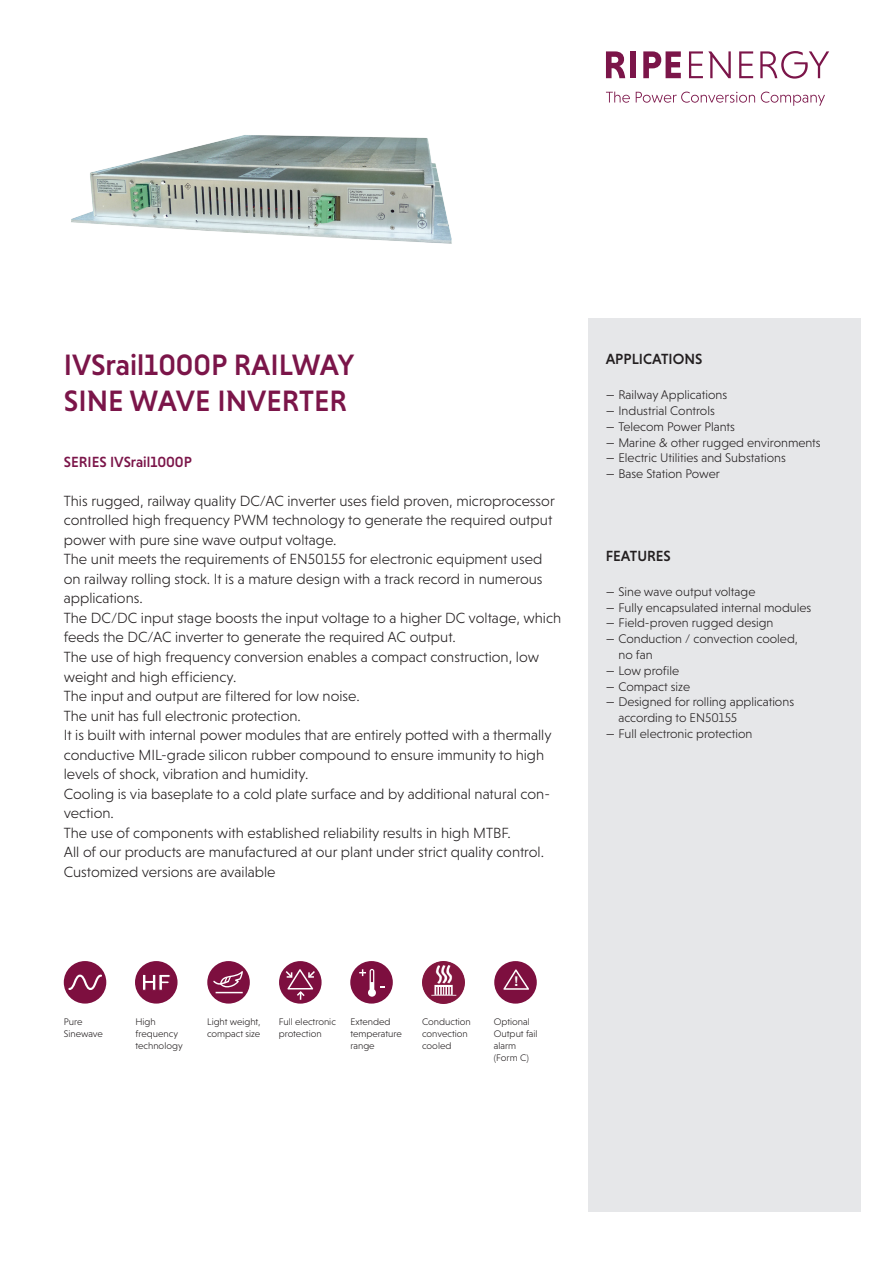
<style>
.page{position:relative;width:893px;height:1263px;background:#fff}
.page>*{position:absolute;margin:0;border:0;box-sizing:border-box;transform-origin:0 0}
.t1{font:500 30px "Niveau Grotesk";color:#7b1549}
.t2{font:300 15px/19.5px "Niveau Grotesk";color:#231f20}
.t3{font:500 15px "Niveau Grotesk";color:#231f20}
.t4{font:500 15px "Niveau Grotesk";color:#7b1549}
.t5{font:700 13.5px "Helvetica Neue";color:#fff}
.t6{font:300 12.75px/15.8px "Niveau Grotesk";color:#231f20}
.t7{font:300 9.75px/12px "Niveau Grotesk";color:#231f20}
</style>
<div class="page">
<div style="left:588px;top:319px;width:273px;height:893px;background:#e6e7e9"></div>
<svg style="left:606px;top:51px;width:19px;height:27px"></svg>
<div style="left:631px;top:51px;width:5px;height:27px;background:#7b1549"></div>
<svg style="left:643px;top:51px;width:38px;height:27px"></svg>
<svg style="left:689px;top:51px;width:42px;height:27px"></svg>
<svg style="left:739px;top:51px;width:14px;height:27px"></svg>
<svg style="left:760px;top:51px;width:69px;height:28px"></svg>
<svg style="left:606px;top:92px;width:24px;height:11px"></svg>
<svg style="left:636px;top:92px;width:119px;height:11px"></svg>
<svg style="left:761px;top:92px;width:64px;height:14px"></svg>
<div style="left:64px;top:961px;width:42px;height:42px;background:#7d0f3f;border-radius:50%"></div>
<svg style="left:68px;top:974px;width:34px;height:16px"></svg>
<div style="left:135px;top:961px;width:43px;height:42px;background:#7d0f3f;border-radius:50%"></div>
<svg style="left:143px;top:974px;width:27px;height:17px"></svg>
<div style="left:207px;top:961px;width:43px;height:42px;background:#7d0f3f;border-radius:50%"></div>
<svg style="left:213px;top:971px;width:30px;height:22px"></svg>
<div style="left:494px;top:961px;width:43px;height:42px;background:#7d0f3f;border-radius:50%"></div>
<svg style="left:503px;top:969px;width:26px;height:21px"></svg>
<img style="left:422px;top:961px;width:43px;height:42px">
<div style="left:350px;top:961px;width:43px;height:42px;background:#7d0f3f;border-radius:50%"></div>
<svg style="left:359px;top:969px;width:26px;height:28px"></svg>
<div style="left:279px;top:961px;width:43px;height:42px;background:#7d0f3f;border-radius:50%"></div>
<svg style="left:286px;top:969px;width:29px;height:31px"></svg>
<img style="left:71px;top:135px;width:381px;height:109px">
<p class="t1" style="left:64px;top:348px;width:292px">IVSrail1000P RAILWAY</p>
<p class="t1" style="left:64px;top:384px;width:285px">SINE WAVE INVERTER</p>
<p class="t4" style="left:64px;top:453px;width:130px">SERIES IVSrail1000P</p>
<p class="t2" style="left:64px;top:491px;width:493px">This rugged, railway quality DC/AC inverter uses field proven, microprocessor controlled high frequency PWM technology to generate the required output power with pure sine wave output voltage.</p>
<p class="t2" style="left:64px;top:550px;width:480px;text-align:justify">The unit meets the requirements of EN50155 for electronic equipment used on railway rolling stock. It is a mature design with a track record in numerous applications.</p>
<p class="t2" style="left:64px;top:608px;width:499px">The DC/DC input stage boosts the input voltage to a higher DC voltage, which feeds the DC/AC inverter to generate the required AC output.</p>
<p class="t2" style="left:64px;top:647px;width:477px">The use of high frequency conversion enables a compact construction, low weight and high efficiency.</p>
<p class="t2" style="left:64px;top:686px;width:298px">The input and output are filtered for low noise.</p>
<p class="t2" style="left:64px;top:706px;width:239px">The unit has full electronic protection.</p>
<p class="t2" style="left:64px;top:725px;width:489px">It is built with internal power modules that are entirely potted with a thermally conductive MIL-grade silicon rubber compound to ensure immunity to high levels of shock, vibration and humidity.</p>
<p class="t2" style="left:64px;top:784px;width:488px">Cooling is via baseplate to a cold plate surface and by additional natural con&shy;vection.</p>
<p class="t2" style="left:64px;top:823px;width:449px">The use of components with established reliability results in high MTBF.</p>
<p class="t2" style="left:64px;top:842px;width:482px">All of our products are manufactured at our plant under strict quality control.</p>
<p class="t2" style="left:64px;top:862px;width:213px">Customized versions are available</p>
<p class="t7" style="left:64px;top:1016px;width:20px">Pure</p>
<p class="t7" style="left:64px;top:1028px;width:41px">Sinewave</p>
<p class="t7" style="left:135px;top:1016px;width:22px">High</p>
<p class="t7" style="left:135px;top:1028px;width:49px">frequency technology</p>
<p class="t5" style="left:514px;top:971px;width:5px">!</p>
<p class="t7" style="left:207px;top:1016px;width:55px">Light weight, compact size</p>
<p class="t7" style="left:279px;top:1016px;width:59px">Full electronic protection</p>
<p class="t7" style="left:350px;top:1016px;width:53px">Extended temperature range</p>
<p class="t7" style="left:422px;top:1016px;width:50px">Conduction convection cooled</p>
<p class="t7" style="left:494px;top:1016px;width:45px">Optional<br>Output fail alarm</p>
<p class="t7" style="left:494px;top:1052px;width:36px">(Form C)</p>
<p class="t3" style="left:606px;top:350px;width:98px">APPLICATIONS</p>
<p class="t6" style="left:606px;top:387px;width:123px">— Railway Applications</p>
<p class="t6" style="left:606px;top:403px;width:111px">— Industrial Controls</p>
<p class="t6" style="left:606px;top:419px;width:131px">— Telecom Power Plants</p>
<p class="t6" style="left:606px;top:434px;width:217px">— Marine &amp; other rugged environments</p>
<p class="t6" style="left:606px;top:450px;width:182px">— Electric Utilities and Substations</p>
<p class="t6" style="left:606px;top:466px;width:116px">— Base Station Power</p>
<p class="t3" style="left:606px;top:547px;width:67px">FEATURES</p>
<p class="t6" style="left:606px;top:584px;width:151px">— Sine wave output voltage</p>
<p class="t6" style="left:606px;top:599px;width:207px">— Fully encapsulated internal modules</p>
<p class="t6" style="left:606px;top:615px;width:169px">— Field-proven rugged design</p>
<p class="t6" style="left:618px;top:631px;width:181px;text-indent:-13px">— Conduction / convection cooled, no fan</p>
<p class="t6" style="left:606px;top:662px;width:75px">— Low profile</p>
<p class="t6" style="left:606px;top:678px;width:86px">— Compact size</p>
<p class="t6" style="left:618px;top:694px;width:177px;text-indent:-13px">— Designed for rolling applications according to EN50155</p>
<p class="t6" style="left:606px;top:725px;width:148px">— Full electronic protection</p>
</div>
